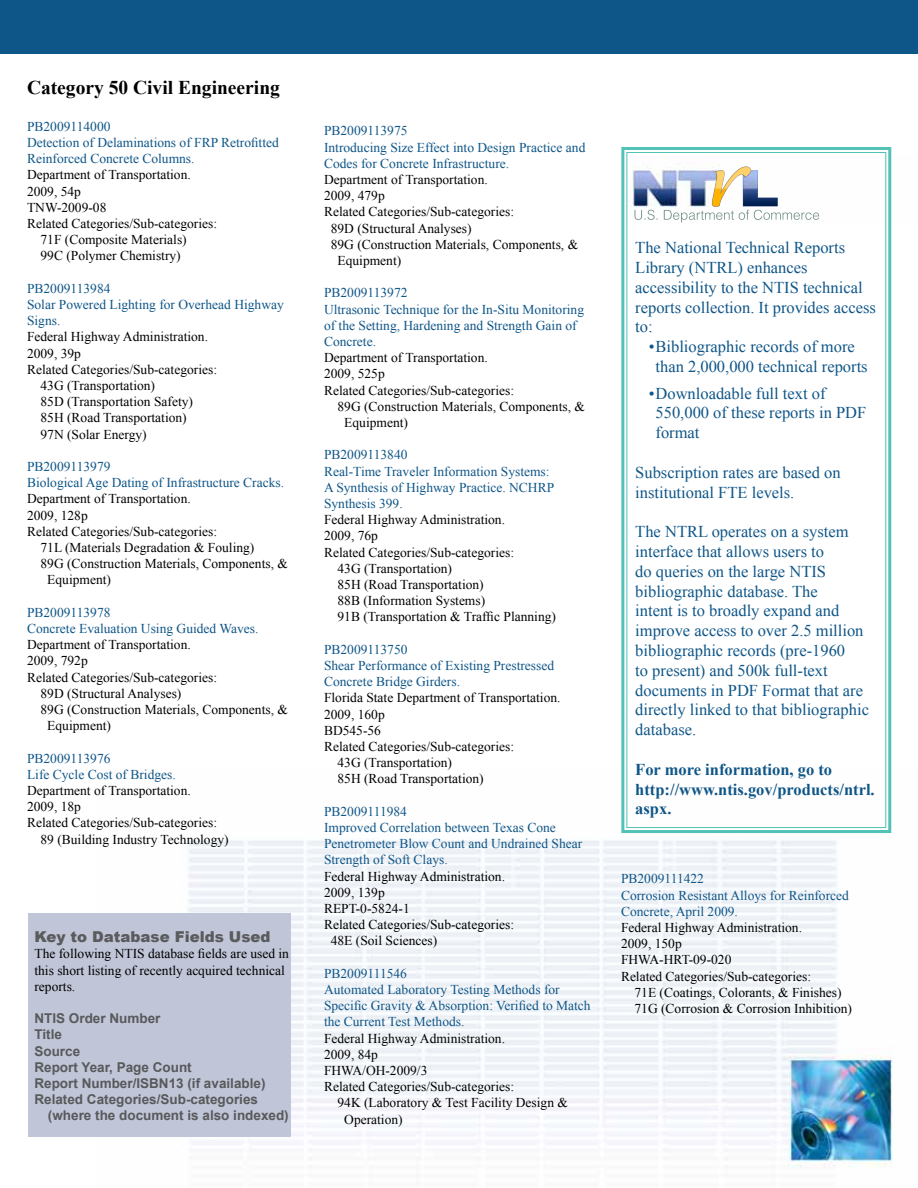
<style>
.page{position:relative;width:918px;height:1188px;background:#fff}
.page>*{position:absolute;margin:0;border:0;box-sizing:border-box;transform-origin:0 0}
.t1{font:700 19.5px "Times New Roman";color:#000}
.t2{font:16.5px/19.8px "Times New Roman";color:#0f5688}
.t3{font:700 16.5px/19.8px "Times New Roman";color:#0f5688}
.t4{font:900 15px "Arial";color:#5a5b5d}
.t5{font:13.5px/16.2px "Times New Roman";color:#000}
.t6{font:13.5px/16.2px "Times New Roman";color:#0f5688}
.t7{font:700 13.5px "Arial";color:#58595b}
</style>
<div class="page">
<img style="left:188px;top:840px;width:705px;height:328px">
<div style="left:0;top:0;width:918px;height:54px;background:#0f5688"></div>
<div style="left:29px;top:913px;width:262px;height:224px;background:#c0c5d7"></div>
<svg style="left:621px;top:147px;width:271px;height:686px"></svg>
<div style="left:626px;top:152px;width:260px;height:676px;border:1px solid #52c2b6"></div>
<h1 class="t1" style="left:27px;top:74px;width:254px">Category 50 Civil Engineering</h1>
<p class="t6" style="left:27px;top:118px;width:253px">PB2009114000<br>Detection of Delaminations of FRP Retrofitted<br>Reinforced Concrete Columns.</p>
<p class="t5" style="left:27px;top:167px;width:165px">Department of Transportation.</p>
<p class="t5" style="left:27px;top:183px;width:55px">2009, 54p</p>
<p class="t5" style="left:27px;top:199px;width:81px">TNW-2009-08</p>
<p class="t5" style="left:27px;top:215px;width:192px">Related Categories/Sub-categories:</p>
<p class="t5" style="left:41px;top:231px;width:148px">71F (Composite Materials)</p>
<p class="t5" style="left:41px;top:248px;width:142px">99C (Polymer Chemistry)</p>
<p class="t6" style="left:27px;top:280px;width:258px">PB2009113984<br>Solar Powered Lighting for Overhead Highway<br>Signs.</p>
<p class="t5" style="left:27px;top:329px;width:183px">Federal Highway Administration.</p>
<p class="t5" style="left:27px;top:345px;width:55px">2009, 39p</p>
<p class="t5" style="left:27px;top:361px;width:192px">Related Categories/Sub-categories:</p>
<p class="t5" style="left:41px;top:377px;width:116px">43G (Transportation)</p>
<p class="t5" style="left:41px;top:393px;width:154px">85D (Transportation Safety)</p>
<p class="t5" style="left:41px;top:410px;width:148px">85H (Road Transportation)</p>
<p class="t5" style="left:41px;top:426px;width:108px">97N (Solar Energy)</p>
<p class="t6" style="left:27px;top:458px;width:259px">PB2009113979<br>Biological Age Dating of Infrastructure Cracks.</p>
<p class="t5" style="left:27px;top:491px;width:165px">Department of Transportation.</p>
<p class="t5" style="left:27px;top:507px;width:62px">2009, 128p</p>
<p class="t5" style="left:27px;top:523px;width:192px">Related Categories/Sub-categories:</p>
<p class="t5" style="left:41px;top:539px;width:215px">71L (Materials Degradation &amp; Fouling)</p>
<p class="t5" style="left:41px;top:555px;width:249px">89G (Construction Materials, Components, &amp;</p>
<p class="t5" style="left:47px;top:572px;width:65px">Equipment)</p>
<p class="t6" style="left:27px;top:604px;width:233px">PB2009113978<br>Concrete Evaluation Using Guided Waves.</p>
<p class="t5" style="left:27px;top:636px;width:165px">Department of Transportation.</p>
<p class="t5" style="left:27px;top:653px;width:62px">2009, 792p</p>
<p class="t5" style="left:27px;top:669px;width:192px">Related Categories/Sub-categories:</p>
<p class="t5" style="left:41px;top:685px;width:142px">89D (Structural Analyses)</p>
<p class="t5" style="left:41px;top:701px;width:249px">89G (Construction Materials, Components, &amp;</p>
<p class="t5" style="left:47px;top:717px;width:65px">Equipment)</p>
<p class="t6" style="left:27px;top:750px;width:150px">PB2009113976<br>Life Cycle Cost of Bridges.</p>
<p class="t5" style="left:27px;top:782px;width:165px">Department of Transportation.</p>
<p class="t5" style="left:27px;top:798px;width:55px">2009, 18p</p>
<p class="t5" style="left:27px;top:815px;width:192px">Related Categories/Sub-categories:</p>
<p class="t5" style="left:41px;top:831px;width:190px">89 (Building Industry Technology)</p>
<p class="t4" style="left:34px;top:926px;width:238px">Key to Database Fields Used</p>
<p class="t5" style="left:34px;top:946px;width:256px">The following NTIS database fields are used in this short listing of recently acquired technical reports.</p>
<p class="t7" style="left:34px;top:1010px;width:128px">NTIS Order Number</p>
<p class="t7" style="left:34px;top:1026px;width:29px">Title</p>
<p class="t7" style="left:34px;top:1042px;width:47px">Source</p>
<p class="t7" style="left:34px;top:1058px;width:159px">Report Year, Page Count</p>
<p class="t7" style="left:34px;top:1074px;width:233px">Report Number/ISBN13 (if available)</p>
<p class="t7" style="left:34px;top:1091px;width:225px">Related Categories/Sub-categories</p>
<p class="t7" style="left:48px;top:1107px;width:242px">(where the document is also indexed)</p>
<p class="t6" style="left:324px;top:123px;width:263px">PB2009113975<br>Introducing Size Effect into Design Practice and<br>Codes for Concrete Infrastructure.</p>
<p class="t5" style="left:324px;top:171px;width:165px">Department of Transportation.</p>
<p class="t5" style="left:324px;top:187px;width:62px">2009, 479p</p>
<p class="t5" style="left:324px;top:204px;width:192px">Related Categories/Sub-categories:</p>
<p class="t5" style="left:331px;top:220px;width:142px">89D (Structural Analyses)</p>
<p class="t5" style="left:331px;top:236px;width:249px">89G (Construction Materials, Components, &amp;</p>
<p class="t5" style="left:338px;top:252px;width:65px">Equipment)</p>
<p class="t6" style="left:324px;top:285px;width:262px">PB2009113972<br>Ultrasonic Technique for the In-Situ Monitoring of the Setting, Hardening and Strength Gain of<br>Concrete.</p>
<p class="t5" style="left:324px;top:349px;width:165px">Department of Transportation.</p>
<p class="t5" style="left:324px;top:366px;width:62px">2009, 525p</p>
<p class="t5" style="left:324px;top:382px;width:192px">Related Categories/Sub-categories:</p>
<p class="t5" style="left:338px;top:398px;width:249px">89G (Construction Materials, Components, &amp;</p>
<p class="t5" style="left:344px;top:414px;width:65px">Equipment)</p>
<p class="t6" style="left:324px;top:447px;width:232px">PB2009113840<br>Real-Time Traveler Information Systems:<br>A Synthesis of Highway Practice. NCHRP<br>Synthesis 399.</p>
<p class="t5" style="left:324px;top:511px;width:183px">Federal Highway Administration.</p>
<p class="t5" style="left:324px;top:528px;width:55px">2009, 76p</p>
<p class="t5" style="left:324px;top:544px;width:192px">Related Categories/Sub-categories:</p>
<p class="t5" style="left:338px;top:560px;width:116px">43G (Transportation)</p>
<p class="t5" style="left:338px;top:576px;width:148px">85H (Road Transportation)</p>
<p class="t5" style="left:338px;top:592px;width:149px">88B (Information Systems)</p>
<p class="t5" style="left:338px;top:609px;width:220px">91B (Transportation &amp; Traffic Planning)</p>
<p class="t6" style="left:324px;top:641px;width:232px">PB2009113750<br>Shear Performance of Existing Prestressed<br>Concrete Bridge Girders.</p>
<p class="t5" style="left:324px;top:690px;width:238px">Florida State Department of Transportation.</p>
<p class="t5" style="left:324px;top:706px;width:62px">2009, 160p</p>
<p class="t5" style="left:324px;top:722px;width:58px">BD545-56</p>
<p class="t5" style="left:324px;top:738px;width:192px">Related Categories/Sub-categories:</p>
<p class="t5" style="left:338px;top:754px;width:116px">43G (Transportation)</p>
<p class="t5" style="left:338px;top:771px;width:148px">85H (Road Transportation)</p>
<p class="t6" style="left:324px;top:803px;width:260px">PB2009111984<br>Improved Correlation between Texas Cone<br>Penetrometer Blow Count and Undrained Shear<br>Strength of Soft Clays.</p>
<p class="t5" style="left:324px;top:868px;width:183px">Federal Highway Administration.</p>
<p class="t5" style="left:324px;top:884px;width:62px">2009, 139p</p>
<p class="t5" style="left:324px;top:900px;width:87px">REPT-0-5824-1</p>
<p class="t5" style="left:324px;top:916px;width:192px">Related Categories/Sub-categories:</p>
<p class="t5" style="left:331px;top:933px;width:108px">48E (Soil Sciences)</p>
<p class="t6" style="left:324px;top:965px;width:268px">PB2009111546<br>Automated Laboratory Testing Methods for Specific Gravity &amp; Absorption: Verified to Match the Current Test Methods.</p>
<p class="t5" style="left:324px;top:1030px;width:183px">Federal Highway Administration.</p>
<p class="t5" style="left:324px;top:1046px;width:55px">2009, 84p</p>
<p class="t5" style="left:324px;top:1062px;width:105px">FHWA/OH-2009/3</p>
<p class="t5" style="left:324px;top:1078px;width:192px">Related Categories/Sub-categories:</p>
<p class="t5" style="left:338px;top:1095px;width:232px">94K (Laboratory &amp; Test Facility Design &amp;</p>
<p class="t5" style="left:344px;top:1111px;width:60px">Operation)</p>
<p class="t2" style="left:635px;top:238px;width:242px">The National Technical Reports<br>Library (NTRL) enhances accessibility to the NTIS technical reports collection. It provides access to:</p>
<p class="t2" style="left:656px;top:337px;width:214px;text-indent:-7px">•Bibliographic records of more than 2,000,000 technical reports</p>
<p class="t2" style="left:656px;top:383px;width:212px;text-indent:-7px">•Downloadable full text of<br>550,000 of these reports in PDF format</p>
<p class="t2" style="left:635px;top:462px;width:207px">Subscription rates are based on institutional FTE levels.</p>
<p class="t2" style="left:635px;top:522px;width:235px">The NTRL operates on a system interface that allows users to<br>do queries on the large NTIS bibliographic database. The<br>intent is to broadly expand and improve access to over 2.5 million bibliographic records (pre-1960<br>to present) and 500k full-text documents in PDF Format that are directly linked to that bibliographic database.</p>
<p class="t3" style="left:635px;top:759px;width:241px">For more information, go to http://www.ntis.gov/products/ntrl. aspx.</p>
<p class="t6" style="left:621px;top:871px;width:229px">PB2009111422<br>Corrosion Resistant Alloys for Reinforced<br>Concrete, April 2009.</p>
<p class="t5" style="left:621px;top:919px;width:183px">Federal Highway Administration.</p>
<p class="t5" style="left:621px;top:935px;width:62px">2009, 150p</p>
<p class="t5" style="left:621px;top:952px;width:112px">FHWA-HRT-09-020</p>
<p class="t5" style="left:621px;top:968px;width:192px">Related Categories/Sub-categories:</p>
<p class="t5" style="left:634px;top:984px;width:209px">71E (Coatings, Colorants, &amp; Finishes)</p>
<p class="t5" style="left:634px;top:1000px;width:219px">71G (Corrosion &amp; Corrosion Inhibition)</p>
</div>
